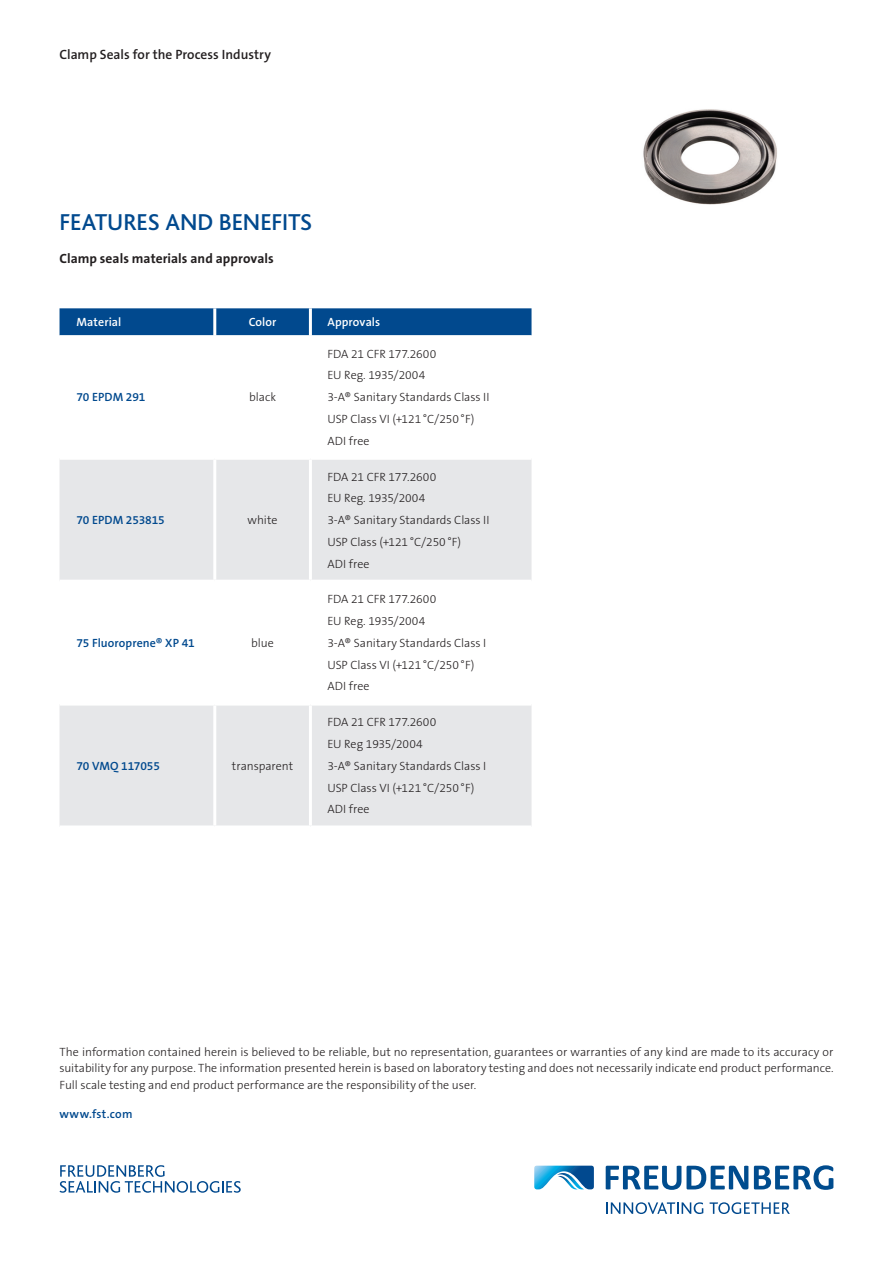
<style>
.page{position:relative;width:893px;height:1263px;background:#fff}
.page>*{position:absolute;margin:0;border:0;box-sizing:border-box;transform-origin:0 0}
.t1{font:500 24px "Bliss";letter-spacing:-.005em;color:#01498e}
.t2{font:600 13.5px "The Sans B6";color:#231f20}
.t3{font:700 13.5px "The Sans B7";color:#231f20}
.t4{font:300 12px/21.8px "The Sans B3";letter-spacing:-.005em;color:#231f20}
.t5{font:600 12px "The Sans B6";color:#01498e}
.t6{font:600 12px "The Sans B6";letter-spacing:.01em;color:#fff}
.t7{font:600 12px "The Sans B6";letter-spacing:.025em;color:#01498e}
</style>
<div class="page">
<svg style="left:606px;top:1165px;width:227px;height:25px"></svg>
<svg style="left:534px;top:1166px;width:60px;height:23px"></svg>
<svg style="left:606px;top:1202px;width:97px;height:12px"></svg>
<svg style="left:710px;top:1202px;width:80px;height:12px"></svg>
<svg style="left:60px;top:1165px;width:181px;height:28px"></svg>
<img style="left:643px;top:109px;width:134px;height:95px">
<div style="left:60px;top:308px;width:471px;height:27px;background:#01498e"></div>
<svg style="left:60px;top:335px;width:471px;height:1px"></svg>
<div style="left:60px;top:460px;width:471px;height:365px;background:#e6e7e9"></div>
<svg style="left:60px;top:583px;width:471px;height:119px"></svg>
<hr style="left:60px;top:580px;width:155px;height:3px;background:#fff">
<hr style="left:215px;top:580px;width:95px;height:3px;background:#fff">
<hr style="left:310px;top:580px;width:221px;height:3px;background:#fff">
<hr style="left:60px;top:702px;width:155px;height:3px;background:#fff">
<hr style="left:215px;top:702px;width:95px;height:3px;background:#fff">
<hr style="left:310px;top:702px;width:221px;height:3px;background:#fff">
<hr style="left:213px;top:308px;width:3px;height:27px;background:#fff">
<hr style="left:309px;top:308px;width:3px;height:27px;background:#fff">
<hr style="left:213px;top:335px;width:3px;height:122px;background:#fff">
<hr style="left:309px;top:335px;width:3px;height:122px;background:#fff">
<hr style="left:213px;top:460px;width:3px;height:120px;background:#fff">
<hr style="left:309px;top:460px;width:3px;height:120px;background:#fff">
<hr style="left:213px;top:583px;width:3px;height:119px;background:#fff">
<hr style="left:309px;top:583px;width:3px;height:119px;background:#fff">
<hr style="left:213px;top:705px;width:3px;height:120px;background:#fff">
<hr style="left:309px;top:705px;width:3px;height:120px;background:#fff">
<p class="t2" style="left:60px;top:47px;width:213px">Clamp Seals for the Process Industry</p>
<h1 class="t1" style="left:60px;top:210px;width:254px">FEATURES AND BENEFITS</h1>
<p class="t3" style="left:60px;top:252px;width:216px">Clamp seals materials and approvals</p>
<p class="t6" style="left:77px;top:316px;width:46px">Material</p>
<p class="t6" style="left:249px;top:316px;width:29px">Color</p>
<p class="t6" style="left:327px;top:316px;width:54px">Approvals</p>
<p class="t5" style="left:77px;top:391px;width:70px">70 EPDM 291</p>
<p class="t4" style="left:249px;top:386px;width:28px">black</p>
<p class="t5" style="left:77px;top:514px;width:90px">70 EPDM 253815</p>
<p class="t4" style="left:248px;top:510px;width:31px">white</p>
<p class="t5" style="left:77px;top:637px;width:120px">75 Fluoroprene® XP 41</p>
<p class="t4" style="left:251px;top:632px;width:24px">blue</p>
<p class="t5" style="left:77px;top:759px;width:85px">70 VMQ 117055</p>
<p class="t4" style="left:232px;top:755px;width:63px">transparent</p>
<p class="t4" style="left:327px;top:343px;width:163px">FDA 21 CFR 177.2600<br>EU Reg. 1935/2004<br>3-A® Sanitary Standards Class II<br>USP Class VI (+121°C/250°F)<br>ADI free</p>
<p class="t4" style="left:327px;top:466px;width:163px">FDA 21 CFR 177.2600<br>EU Reg. 1935/2004<br>3-A® Sanitary Standards Class II<br>USP Class (+121°C/250°F)<br>ADI free</p>
<p class="t4" style="left:327px;top:589px;width:160px">FDA 21 CFR 177.2600<br>EU Reg. 1935/2004<br>3-A® Sanitary Standards Class I<br>USP Class VI (+121°C/250°F)<br>ADI free</p>
<p class="t4" style="left:327px;top:712px;width:160px">FDA 21 CFR 177.2600<br>EU Reg 1935/2004<br>3-A® Sanitary Standards Class I<br>USP Class VI (+121°C/250°F)<br>ADI free</p>
<p class="t4" style="left:60px;top:1044px;width:775px;line-height:16.5px;text-align:justify">The information contained herein is believed to be reliable, but no representation, guarantees or warranties of any kind are made to its accuracy or suitability for any purpose. The information presented herein is based on laboratory testing and does not necessarily indicate end product performance.<br>Full scale testing and end product performance are the responsibility of the user.</p>
<p class="t7" style="left:60px;top:1108px;width:74px">www.fst.com</p>
</div>
